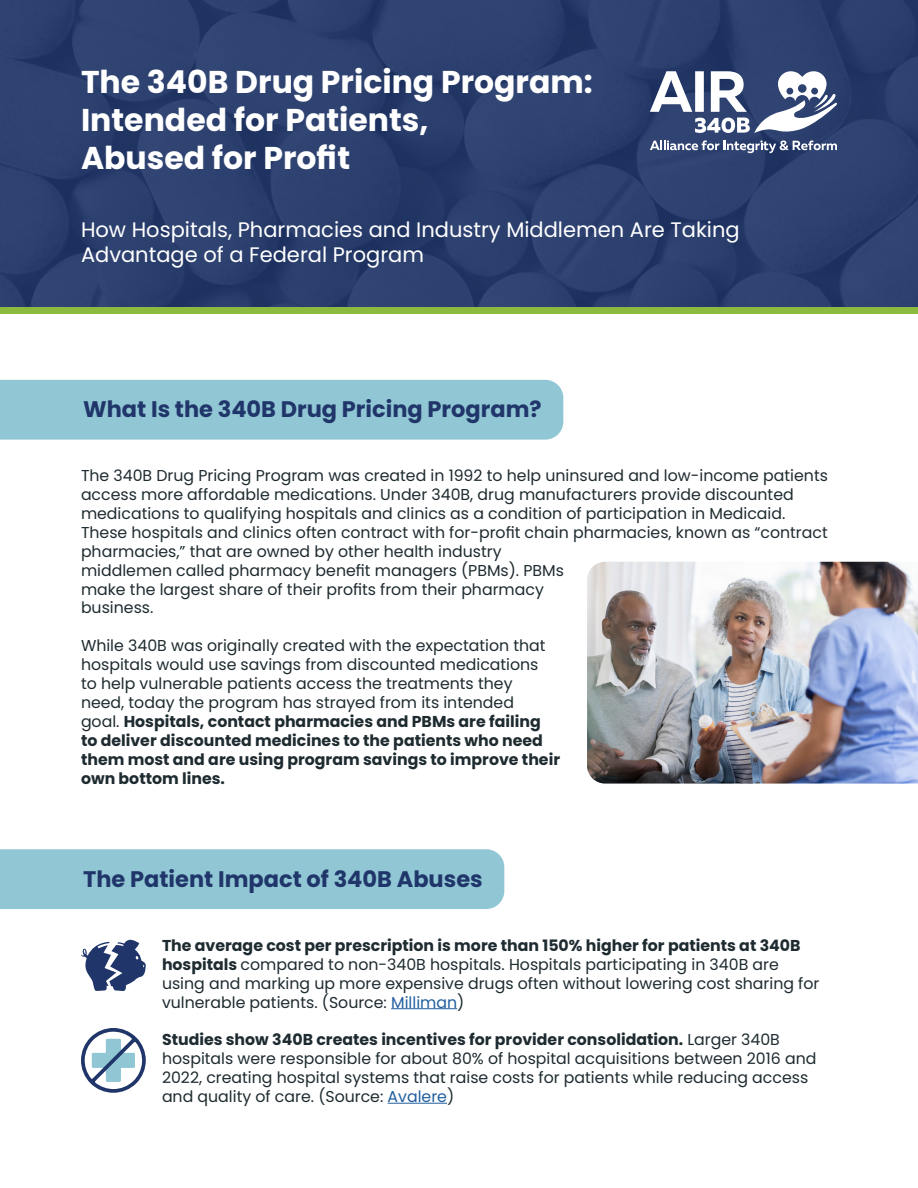
<style>
.page{position:relative;width:918px;height:1188px;background:#fff}
.page>*{position:absolute;margin:0;border:0;box-sizing:border-box;transform-origin:0 0}
.t1{font:700 31.5px "Poppins";color:#fff}
.t2{font:700 22.5px "Poppins";color:#20366a}
.t3{font:21px/25.2px "Poppins";color:#fff}
.t4{font:15.75px/18.9px "Poppins";color:#1e2b30}
.s1{font-weight:700}
.s2{color:#215e9e}
</style>
<div class="page">
<div style="left:0;top:0;width:918px;height:310px;background:linear-gradient(to right,#2b3f6e,#2b3f6d)"></div>
<svg style="left:650px;top:140px;width:187px;height:13px"></svg>
<svg style="left:650px;top:71px;width:188px;height:62px"></svg>
<div style="left:0;top:308px;width:918px;height:6px;background:#8aba3f"></div>
<svg style="left:81px;top:1028px;width:65px;height:65px"></svg>
<hr style="left:391px;top:1008px;width:66px;height:1px;background:#215e9e">
<hr style="left:388px;top:1103px;width:59px;height:1px;background:#215e9e">
<div style="left:0;top:849px;width:504px;height:60px;background:#91c7d4"></div>
<div style="left:0;top:380px;width:563px;height:60px;background:#91c7d4"></div>
<img style="left:587px;top:562px;width:331px;height:222px">
<svg style="left:81px;top:939px;width:65px;height:52px"></svg>
<p class="t1" style="left:81px;top:64px;width:513px">The 340B Drug Pricing Program:</p>
<p class="t1" style="left:81px;top:102px;width:349px">Intended for Patients,</p>
<p class="t1" style="left:81px;top:140px;width:271px">Abused for Profit</p>
<p class="t3" style="left:81px;top:217px;width:660px">How Hospitals, Pharmacies and Industry Middlemen Are Taking<br>Advantage of a Federal Program</p>
<p class="t2" style="left:83px;top:396px;width:460px">What Is the 340B Drug Pricing Program?</p>
<p class="t4" style="left:81px;top:466px;width:748px">The 340B Drug Pricing Program was created in 1992 to help uninsured and low-income patients access more affordable medications. Under 340B, drug manufacturers provide discounted medications to qualifying hospitals and clinics as a condition of participation in Medicaid.<br>These hospitals and clinics often contract with for-profit chain pharmacies, known as “contract pharmacies,” that are owned by other health industry<br>middlemen called pharmacy benefit managers (PBMs). PBMs<br>make the largest share of their profits from their pharmacy<br>business.</p>
<p class="t4" style="left:81px;top:636px;width:481px">While 340B was originally created with the expectation that hospitals would use savings from discounted medications<br>to help vulnerable patients access the treatments they<br>need, today the program has strayed from its intended<br>goal. <span class="s1">Hospitals, contact pharmacies and PBMs are failing to deliver discounted medicines to the patients who need them most and are using program savings to improve their own bottom lines.</span></p>
<p class="t2" style="left:83px;top:866px;width:401px">The Patient Impact of 340B Abuses</p>
<p class="t4" style="left:162px;top:936px;width:659px"><span class="s1">The average cost per prescription is more than 150% higher for patients at 340B hospitals</span> compared to non-340B hospitals. Hospitals participating in 340B are using and marking up more expensive drugs often without lowering cost sharing for vulnerable patients. (Source: <span class="s2">Milliman</span>)</p>
<p class="t4" style="left:162px;top:1030px;width:656px"><span class="s1">Studies show 340B creates incentives for provider consolidation.</span> Larger 340B hospitals were responsible for about 80% of hospital acquisitions between 2016 and 2022, creating hospital systems that raise costs for patients while reducing access and quality of care. (Source: <span class="s2">Avalere</span>)</p>
</div>
